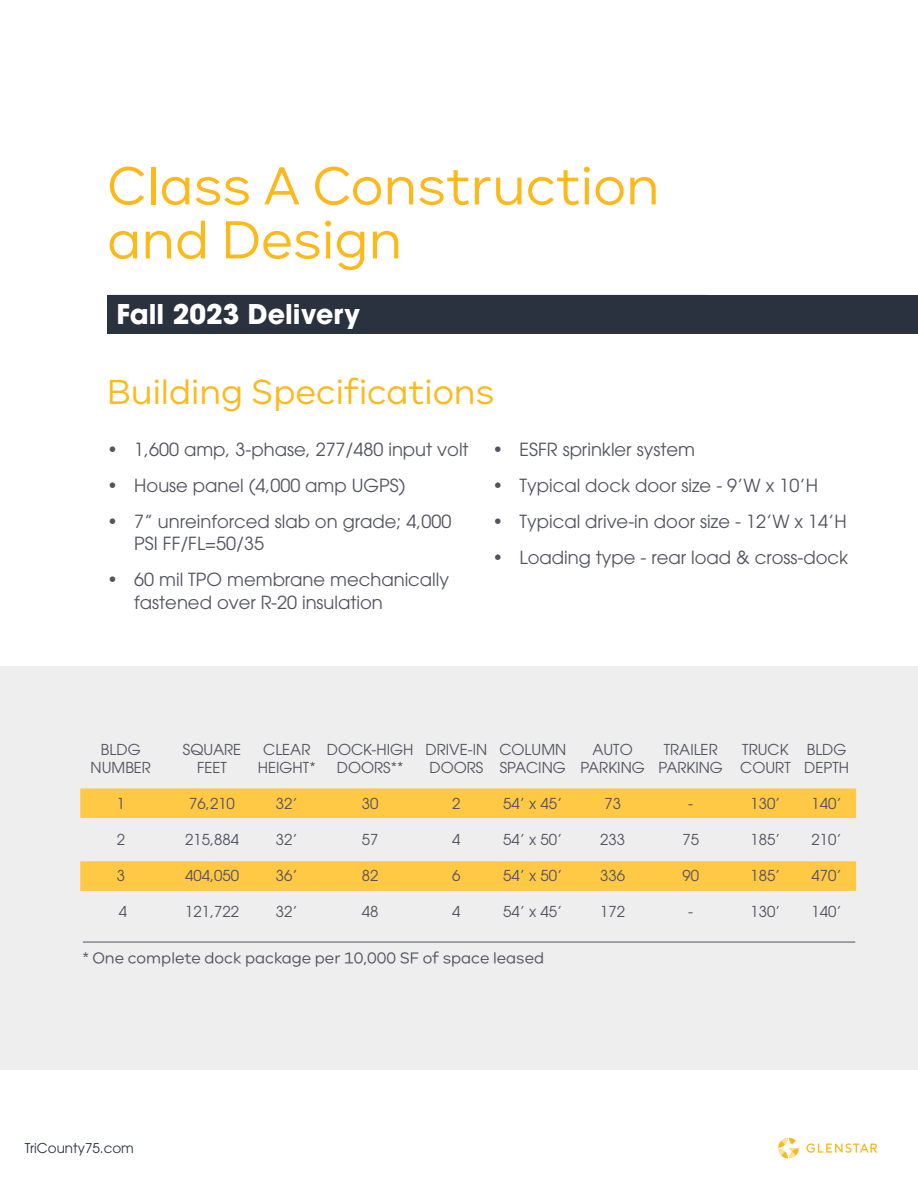
<style>
.page{position:relative;width:918px;height:1188px;background:#fff}
.page>*{position:absolute;margin:0;border:0;box-sizing:border-box;transform-origin:0 0}
.t1{font:51px/54px "Carmen Sans";color:#fdb91a}
.t2{font:33px "Carmen Sans";color:#fdb91a}
.t3{font:700 27px "ITC Avant Garde Pro";color:#fff}
.t4{font:18px/22.5px "ITC Avant Garde Pro";color:#52535e}
.t5{font:15px/18px "ITC Avant Garde Pro";color:#52535e;text-align:center}
.t6{font:15px "Carmen Sans";color:#52535e}
.t7{font:13.5px "ITC Avant Garde Pro";color:#2a323f}
</style>
<div class="page">
<svg style="left:806px;top:1143px;width:71px;height:10px"></svg>
<svg style="left:778px;top:1138px;width:21px;height:21px"></svg>
<div style="left:0;top:666px;width:918px;height:404px;background:#eeeeef"></div>
<div style="left:80px;top:861px;width:776px;height:30px;background:#ffc845;border:2px solid #ffc845"></div>
<div style="left:80px;top:789px;width:776px;height:29px;background:#ffc845"></div>
<hr style="left:83px;top:942px;width:772px;height:1px;background:#52535e">
<div style="left:107px;top:295px;width:811px;height:39px;background:#2a323f"></div>
<h1 class="t1" style="left:107px;top:158px;width:554px">Class A Construction and Design</h1>
<h3 class="t3" style="left:117px;top:296px;width:245px">Fall 2023 Delivery</h3>
<h2 class="t2" style="left:107px;top:371px;width:389px">Building Specifications</h2>
<p class="t4" style="left:107px;top:438px;width:363px">• 1,600 amp, 3-phase, 277/480 input volt</p>
<p class="t4" style="left:107px;top:474px;width:300px">• House panel (4,000 amp UGPS)</p>
<p class="t4" style="left:134px;top:510px;width:319px;text-indent:-27px">• 7” unreinforced slab on grade; 4,000<br>PSI FF/FL=50/35</p>
<p class="t4" style="left:134px;top:568px;width:316px;text-indent:-27px">• 60 mil TPO membrane mechanically fastened over R-20 insulation</p>
<p class="t4" style="left:492px;top:438px;width:204px">• ESFR sprinkler system</p>
<p class="t4" style="left:492px;top:474px;width:327px">• Typical dock door size - 9’W x 10’H</p>
<p class="t4" style="left:492px;top:510px;width:356px">• Typical drive-in door size - 12’W x 14’H</p>
<p class="t4" style="left:492px;top:546px;width:357px">• Loading type - rear load &amp; cross-dock</p>
<p class="t5" style="left:91px;top:741px;width:62px">BLDG<br>NUMBER</p>
<p class="t5" style="left:117px;top:795px;width:10px">1</p>
<p class="t5" style="left:117px;top:831px;width:10px">2</p>
<p class="t5" style="left:117px;top:867px;width:10px">3</p>
<p class="t5" style="left:119px;top:903px;width:10px">4</p>
<p class="t5" style="left:183px;top:741px;width:60px">SQUARE<br>FEET</p>
<p class="t5" style="left:189px;top:795px;width:47px">76,210</p>
<p class="t5" style="left:185px;top:831px;width:56px">215,884</p>
<p class="t5" style="left:185px;top:867px;width:56px">404,050</p>
<p class="t5" style="left:185px;top:903px;width:56px">121,722</p>
<p class="t5" style="left:258px;top:741px;width:60px">CLEAR<br>HEIGHT*</p>
<p class="t5" style="left:276px;top:795px;width:23px">32’</p>
<p class="t5" style="left:276px;top:831px;width:23px">32’</p>
<p class="t5" style="left:276px;top:867px;width:23px">36’</p>
<p class="t5" style="left:276px;top:903px;width:23px">32’</p>
<p class="t5" style="left:327px;top:741px;width:88px">DOCK-HIGH<br>DOORS**</p>
<p class="t5" style="left:362px;top:795px;width:18px">30</p>
<p class="t5" style="left:362px;top:831px;width:18px">57</p>
<p class="t5" style="left:362px;top:867px;width:18px">82</p>
<p class="t5" style="left:362px;top:903px;width:18px">48</p>
<p class="t5" style="left:426px;top:741px;width:63px;text-align:left">DRIVE-IN<br>DOORS</p>
<p class="t5" style="left:452px;top:795px;width:10px">2</p>
<p class="t5" style="left:452px;top:831px;width:10px">4</p>
<p class="t5" style="left:452px;top:867px;width:10px">6</p>
<p class="t5" style="left:452px;top:903px;width:10px">4</p>
<p class="t5" style="left:499px;top:741px;width:68px;text-align:left">COLUMN<br>SPACING</p>
<p class="t5" style="left:503px;top:795px;width:61px">54’ x 45’</p>
<p class="t5" style="left:503px;top:831px;width:61px">54’ x 50’</p>
<p class="t5" style="left:503px;top:867px;width:61px">54’ x 50’</p>
<p class="t5" style="left:503px;top:903px;width:61px">54’ x 45’</p>
<p class="t5" style="left:580px;top:741px;width:66px">AUTO<br>PARKING</p>
<p class="t5" style="left:604px;top:795px;width:18px">73</p>
<p class="t5" style="left:600px;top:831px;width:26px">233</p>
<p class="t5" style="left:600px;top:867px;width:26px">336</p>
<p class="t5" style="left:600px;top:903px;width:26px">172</p>
<p class="t5" style="left:659px;top:741px;width:66px">TRAILER<br>PARKING</p>
<p class="t5" style="left:688px;top:795px;width:6px">-</p>
<p class="t5" style="left:682px;top:831px;width:18px">75</p>
<p class="t5" style="left:682px;top:867px;width:18px">90</p>
<p class="t5" style="left:688px;top:903px;width:6px">-</p>
<p class="t5" style="left:740px;top:741px;width:52px;text-align:left">TRUCK<br>COURT</p>
<p class="t5" style="left:750px;top:795px;width:32px">130’</p>
<p class="t5" style="left:750px;top:831px;width:32px">185’</p>
<p class="t5" style="left:750px;top:867px;width:32px">185’</p>
<p class="t5" style="left:750px;top:903px;width:32px">130’</p>
<p class="t5" style="left:804px;top:741px;width:46px;text-align:left">BLDG<br>DEPTH</p>
<p class="t5" style="left:812px;top:795px;width:32px">140’</p>
<p class="t5" style="left:812px;top:831px;width:32px">210’</p>
<p class="t5" style="left:812px;top:867px;width:32px">470’</p>
<p class="t5" style="left:812px;top:903px;width:32px">140’</p>
<p class="t6" style="left:83px;top:948px;width:463px">* One complete dock package per 10,000 SF of space leased</p>
<p class="t7" style="left:25px;top:1139px;width:111px">TriCounty75.com</p>
</div>
